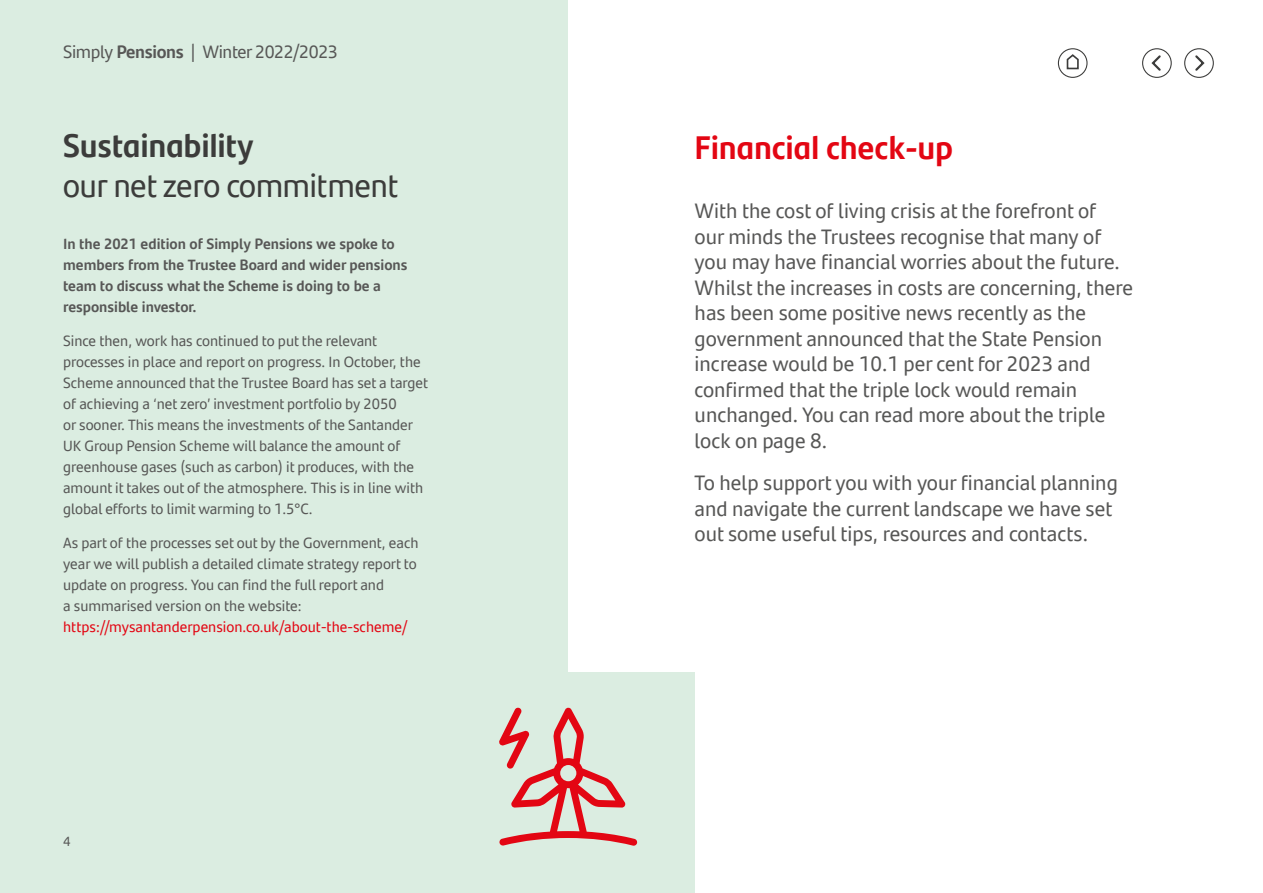
<style>
.page{position:relative;width:1263px;height:893px;background:#fff}
.page>*{position:absolute;margin:0;border:0;box-sizing:border-box;transform-origin:0 0}
.Red_Head_22_24{font:33px "Santander Headline";color:#3c3c3b}
.Red_Head_22_24_space{font:700 33px "Santander Headline";letter-spacing:.01em;color:#e30613}
.Red_Head_22_24-2{font:700 33px "Santander Headline";letter-spacing:.01em;color:#3c3c3b}
.Intro_text_reg_14_17{font:21px/25.5px "Santander Text";color:#575756}
.t1{font:18px "Santander Text";letter-spacing:-.02em;color:#575756}
.Body_text_10_14_LT_g{font:15px/21px "Santander Text";color:#575756}
.Body_text_10_14_LT_g-2{font:700 15px/21px "Santander Text";color:#575756}
.t2{font:13.5px "Santander Text";color:#575756}
.s1{font-weight:700}
.s2{color:#e30613}
</style>
<div class="page">
<div style="left:0;top:0;width:695px;height:893px;background:#dbede1"></div>
<div style="left:568px;top:0;width:138px;height:672px;background:#fff"></div>
<svg style="left:499px;top:707px;width:138px;height:139px"></svg>
<div style="left:1058px;top:48px;width:29px;height:30px;border:1px solid #3c3c3b;border-radius:50%"></div>
<svg style="left:1066px;top:54px;width:13px;height:16px"></svg>
<div style="left:1142px;top:48px;width:30px;height:30px;border:1px solid #3c3c3b;border-radius:50%"></div>
<svg style="left:1151px;top:55px;width:10px;height:16px"></svg>
<div style="left:1184px;top:48px;width:30px;height:30px;border:1px solid #3c3c3b;border-radius:50%"></div>
<svg style="left:1195px;top:55px;width:10px;height:16px"></svg>
<p class="t1" style="left:63px;top:38px;width:276px">Simply <span class="s1">Pensions</span> | Winter 2022/2023</p>
<p class="Red_Head_22_24-2" style="left:63px;top:119px;width:192px">Sustainability</p>
<p class="Red_Head_22_24" style="left:63px;top:161px;width:337px">our net zero commitment</p>
<p class="Body_text_10_14_LT_g-2" style="left:63px;top:233px;width:346px">In the 2021 edition of Simply Pensions we spoke to members from the Trustee Board and wider pensions team to discuss what the Scheme is doing to be a responsible investor.</p>
<p class="Body_text_10_14_LT_g" style="left:63px;top:330px;width:367px">Since then, work has continued to put the relevant processes in place and report on progress. In October, the Scheme announced that the Trustee Board has set a target of achieving a ‘net zero’ investment portfolio by 2050<br>or sooner. This means the investments of the Santander UK Group Pension Scheme will balance the amount of greenhouse gases (such as carbon) it produces, with the amount it takes out of the atmosphere. This is in line with global efforts to limit warming to 1.5°C.</p>
<p class="Body_text_10_14_LT_g" style="left:63px;top:531px;width:357px">As part of the processes set out by the Government, each year we will publish a detailed climate strategy report to update on progress. You can find the full report and<br>a summarised version on the website: <span class="s2">https://mysantanderpension.co.uk/about-the-scheme/</span></p>
<p class="t2" style="left:63px;top:831px;width:9px">4</p>
<p class="Red_Head_22_24_space" style="left:695px;top:121px;width:260px">Financial check-up</p>
<p class="Intro_text_reg_14_17" style="left:695px;top:197px;width:440px">With the cost of living crisis at the forefront of<br>our minds the Trustees recognise that many of you may have financial worries about the future.<br>Whilst the increases in costs are concerning, there has been some positive news recently as the government announced that the State Pension increase would be 10.1 per cent for 2023 and confirmed that the triple lock would remain unchanged. You can read more about the triple lock on page 8.</p>
<p class="Intro_text_reg_14_17" style="left:695px;top:469px;width:425px">To help support you with your financial planning and navigate the current landscape we have set out some useful tips, resources and contacts.</p>
</div>
